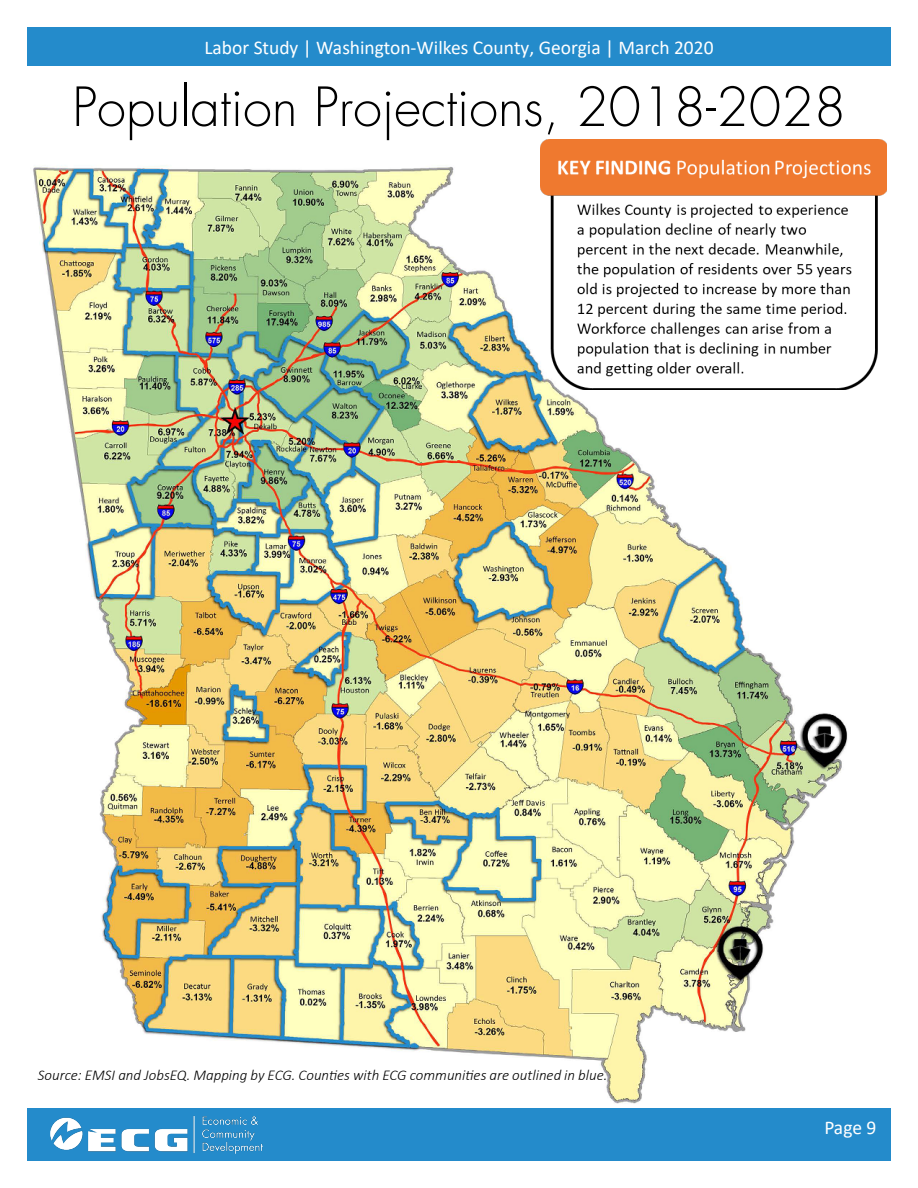
<style>
.page{position:relative;width:918px;height:1188px;background:#fff}
.page>*{position:absolute;margin:0;border:0;box-sizing:border-box;transform-origin:0 0}
.t1{font:300 52.5px "Futura LT";color:#000}
.t2{font:19.5px "Calibri";color:#fff}
.t3{font:italic 300 15px "Calibri";color:#000}
.s1{color:#248bcb}
</style>
<div class="page">
<img style="left:33px;top:139px;width:828px;height:965px">
<div style="left:27px;top:1108px;width:864px;height:53px;background:#248bcb"></div>
<img style="left:51px;top:1116px;width:212px;height:38px">
<div style="left:27px;top:27px;width:864px;height:39px;background:#248bcb"></div>
<img style="left:540px;top:140px;width:347px;height:250px">
<h2 class="t2" style="left:204px;top:34px;width:511px">Labor Study | Washington-Wilkes County, Georgia | March 2020</h2>
<h1 class="t1" style="left:72px;top:75px;width:776px">Population Projections, 2018-2028</h1>
<p class="t3" style="left:38px;top:1066px;width:571px">Source: EMSI and JobsEQ. Mapping by ECG. Counties with ECG communities are outlined in blue.</p>
<h2 class="t2" style="left:824px;top:1114px;width:68px">Page 9 <span class="s1">d</span></h2>
</div>
